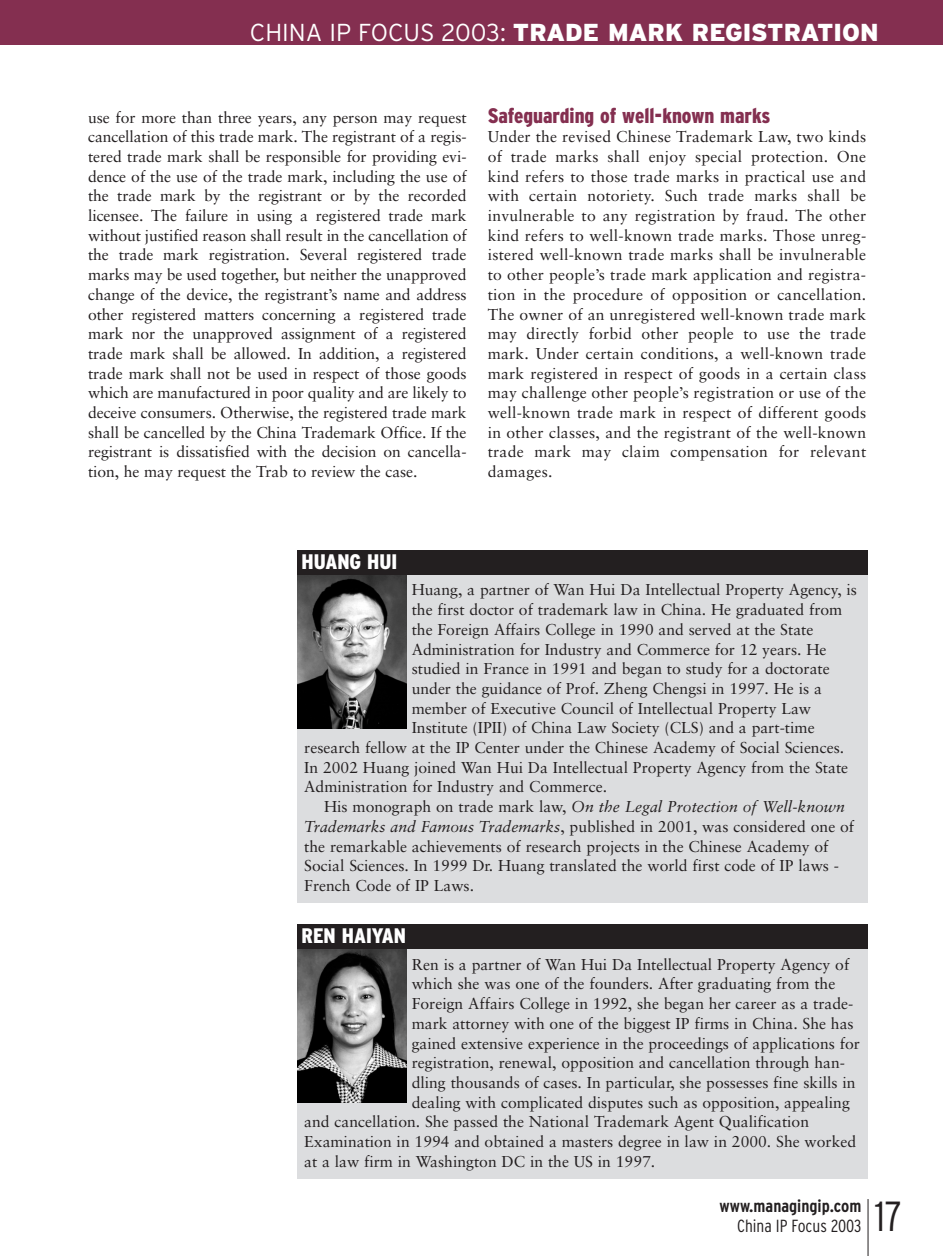
<style>
.page{position:relative;width:943px;height:1256px;background:#fff}
.page>*{position:absolute;margin:0;border:0;box-sizing:border-box;transform-origin:0 0}
.t1{font:300 condensed 42px "Interstate";color:#231f20}
.t2{font:900 24.5px "Interstate";color:#fff}
.t3{font:900 condensed 21px "Interstate";color:#842f50}
.t4{font:900 condensed 21px "Interstate";color:#fff}
.t5{font:700 condensed 17.5px "Interstate";color:#231f20}
.t6{font:300 condensed 17.5px "Interstate";color:#231f20}
.t7{font:15.75px/19.6px "Sabon";color:#231f20;text-align:justify}
.t8{font:italic 15.75px "Sabon";color:#231f20}
.s1{font-weight:300}
.s2{font-style:normal}
.s3{font-style:italic}
</style>
<div class="page">
<div style="left:0;top:0;width:942px;height:45px;background:#842f50"></div>
<hr style="left:867px;top:1198px;width:1px;height:57px;background:#231f20">
<div style="left:297px;top:550px;width:571px;height:352px;background:#dcdddf"></div>
<img style="left:297px;top:575px;width:109px;height:153px">
<div style="left:297px;top:550px;width:571px;height:25px;background:#231f20"></div>
<div style="left:297px;top:923px;width:571px;height:254px;background:#dcdddf"></div>
<img style="left:297px;top:948px;width:109px;height:154px">
<div style="left:297px;top:923px;width:571px;height:25px;background:#231f20"></div>
<h2 class="t2" style="left:250px;top:24px;width:630px"><span class="s1">CHINA IP FOCUS 2003:</span> TRADE MARK REGISTRATION</h2>
<p class="t7" style="left:88px;top:109px;width:380px">use for more than three years, any person may request cancellation of this trade mark. The registrant of a regis&shy;tered trade mark shall be responsible for providing evi&shy;dence of the use of the trade mark, including the use of the trade mark by the registrant or by the recorded licensee. The failure in using a registered trade mark without justified reason shall result in the cancellation of the trade mark registration. Several registered trade marks may be used together, but neither the unapproved change of the device, the registrant’s name and address other registered matters concerning a registered trade mark nor the unapproved assignment of a registered trade mark shall be allowed. In addition, a registered trade mark shall not be used in respect of those goods which are manufactured in poor quality and are likely to deceive consumers. Otherwise, the registered trade mark shall be cancelled by the China Trademark Office. If the registrant is dissatisfied with the decision on cancella&shy;tion, he may request the Trab to review the case.</p>
<h3 class="t3" style="left:487px;top:107px;width:284px">Safeguarding of well-known marks</h3>
<p class="t7" style="left:487px;top:128px;width:380px">Under the revised Chinese Trademark Law, two kinds of trade marks shall enjoy special protection. One kind refers to those trade marks in practical use and with certain notoriety. Such trade marks shall be invulnerable to any registration by fraud. The other kind refers to well-known trade marks. Those unreg&shy;istered well-known trade marks shall be invulnerable to other people’s trade mark application and registra&shy;tion in the procedure of opposition or cancellation.<br>The owner of an unregistered well-known trade mark may directly forbid other people to use the trade mark. Under certain conditions, a well-known trade mark registered in respect of goods in a certain class may challenge other people’s registration or use of the well-known trade mark in respect of different goods in other classes, and the registrant of the well-known trade mark may claim compensation for relevant damages.</p>
<h3 class="t4" style="left:301px;top:553px;width:97px">HUANG HUI</h3>
<p class="t7" style="left:412px;top:581px;width:447px">Huang, a partner of Wan Hui Da Intellectual Property Agency, is</p>
<p class="t7" style="left:412px;top:601px;width:432px">the first doctor of trademark law in China. He graduated from</p>
<p class="t7" style="left:412px;top:620px;width:403px">the Foreign Affairs College in 1990 and served at the State</p>
<p class="t7" style="left:412px;top:640px;width:416px">Administration for Industry and Commerce for 12 years. He</p>
<p class="t7" style="left:412px;top:660px;width:419px">studied in France in 1991 and began to study for a doctorate</p>
<p class="t7" style="left:412px;top:679px;width:411px">under the guidance of Prof. Zheng Chengsi in 1997. He is a</p>
<p class="t7" style="left:412px;top:699px;width:401px">member of Executive Council of Intellectual Property Law</p>
<p class="t7" style="left:412px;top:719px;width:404px">Institute (IPII) of China Law Society (CLS) and a part-time</p>
<p class="t7" style="left:304px;top:739px;width:541px">research fellow at the IP Center under the Chinese Academy of Social Sciences.</p>
<p class="t7" style="left:304px;top:758px;width:545px">In 2002 Huang joined Wan Hui Da Intellectual Property Agency from the State</p>
<p class="t7" style="left:304px;top:778px;width:304px">Administration for Industry and Commerce.</p>
<p class="t8" style="left:324px;top:799px;width:522px"><span class="s2">His monograph on trade mark law,</span> On the Legal Protection of Well-known</p>
<p class="t7" style="left:304px;top:817px;width:551px"><span class="s3">Trademarks and Famous Trademarks</span>, published in 2001, was considered one of</p>
<p class="t7" style="left:304px;top:837px;width:525px">the remarkable achievements of research projects in the Chinese Academy of</p>
<p class="t7" style="left:304px;top:857px;width:536px">Social Sciences. In 1999 Dr. Huang translated the world first code of IP laws -</p>
<p class="t7" style="left:304px;top:876px;width:171px">French Code of IP Laws.</p>
<h3 class="t4" style="left:301px;top:927px;width:106px">REN HAIYAN</h3>
<p class="t7" style="left:412px;top:955px;width:439px">Ren is a partner of Wan Hui Da Intellectual Property Agency of</p>
<p class="t7" style="left:412px;top:975px;width:425px">which she was one of the founders. After graduating from the</p>
<p class="t7" style="left:412px;top:994px;width:443px">Foreign Affairs College in 1992, she began her career as a trade-</p>
<p class="t7" style="left:412px;top:1014px;width:443px">mark attorney with one of the biggest IP firms in China. She has</p>
<p class="t7" style="left:412px;top:1034px;width:449px">gained extensive experience in the proceedings of applications for</p>
<p class="t7" style="left:412px;top:1054px;width:435px">registration, renewal, opposition and cancellation through han-</p>
<p class="t7" style="left:412px;top:1073px;width:445px">dling thousands of cases. In particular, she possesses fine skills in</p>
<p class="t7" style="left:412px;top:1093px;width:439px">dealing with complicated disputes such as opposition, appealing</p>
<p class="t7" style="left:304px;top:1113px;width:506px">and cancellation. She passed the National Trademark Agent Qualification</p>
<p class="t7" style="left:304px;top:1132px;width:553px">Examination in 1994 and obtained a masters degree in law in 2000. She worked</p>
<p class="t7" style="left:304px;top:1152px;width:352px">at a law firm in Washington DC in the US in 1997.</p>
<p class="t5" style="left:719px;top:1199px;width:143px">www.managingip.com</p>
<p class="t6" style="left:737px;top:1218px;width:126px">China IP Focus 2003</p>
<h1 class="t1" style="left:874px;top:1200px;width:29px">17</h1>
</div>
